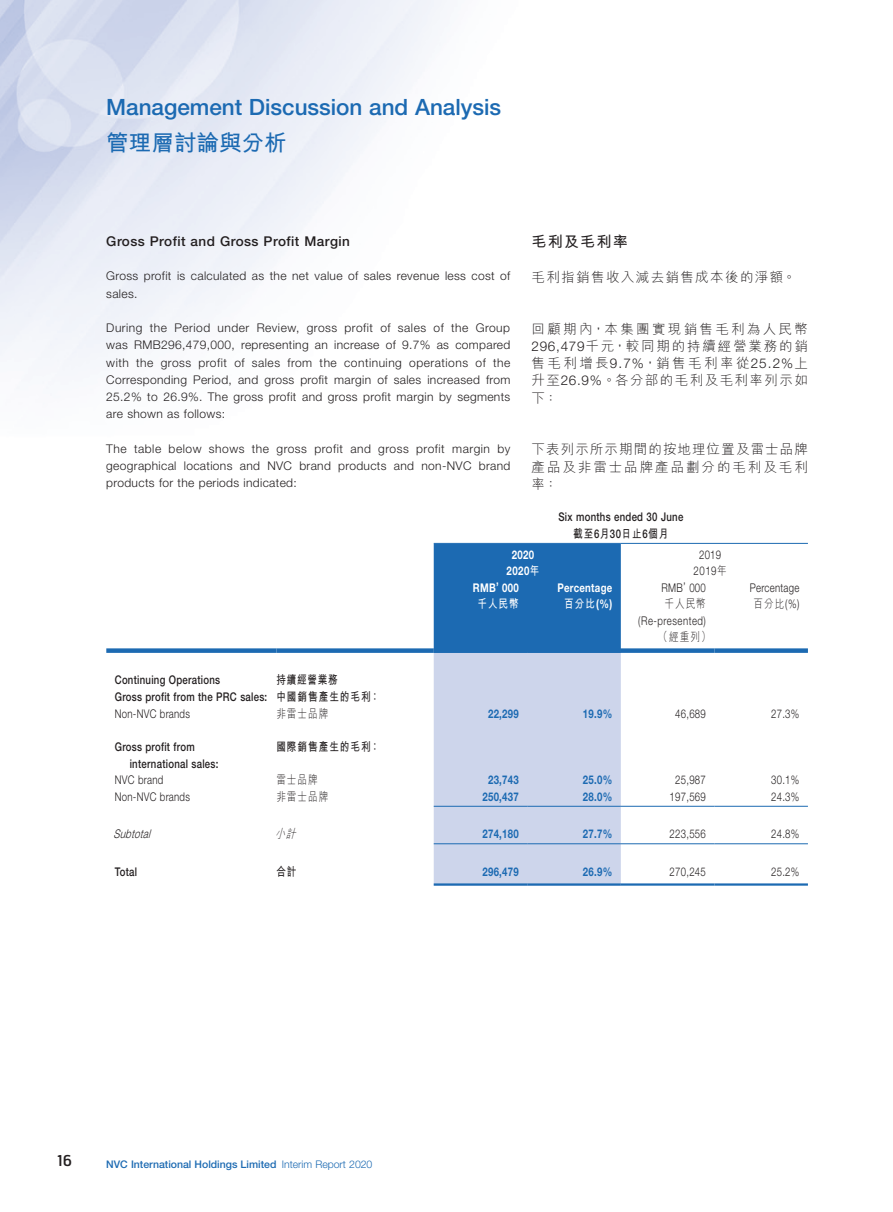
<style>
.page{position:relative;width:893px;height:1212px;background:#fff}
.page>*{position:absolute;margin:0;border:0;box-sizing:border-box;transform-origin:0 0}
.t1{font:500 22.5px "Helvetica Neue LT Std";color:#1c6ab2}
.t2{font:700 22.5px "M Hei HK";letter-spacing:.005em;color:#1c6ab2}
.C_Heading_2{font:700 15px "M Hei HK";letter-spacing:.085em;color:#231f20}
.t3{font:15px "Hermes";color:#231f20}
.C_Body_Text{font:300 13.5px/17.2px "M Hei HK";letter-spacing:.105em;color:#231f20;text-align:justify}
.Heading_2{font:500 13.5px "Helvetica Neue LT Std";letter-spacing:.035em;color:#231f20}
.Body_Text{font:300 12px/17.2px "Helvetica Neue LT Std";letter-spacing:.03em;color:#231f20;text-align:justify}
.Body_Text-2{font:300 12px "Helvetica Neue LT Std";letter-spacing:.03em;color:#231f20;scale:.8 1}
.Body_Text-3{font:500 12px/16.5px "Helvetica Neue LT Std";letter-spacing:.03em;color:#231f20;scale:.8 1}
.Body_Text-4{font:700 12px "Helvetica Neue LT Std";letter-spacing:.03em;color:#1c6ab2;scale:.8 1}
.C_Body_Text-2{font:700 12px "M Hei HK";letter-spacing:.105em;color:#231f20;scale:.8 1}
.C_Body_Text-3{font:300 12px "M Hei HK";letter-spacing:.105em;color:#231f20;scale:.8 1}
.Body_Text-5{font:700 12px "Helvetica Neue LT Std";letter-spacing:.03em;color:#fff;scale:.8 1}
.C_Body_Text-4{font:300 12px "Helvetica Neue LT Std";letter-spacing:.055em;color:#231f20;scale:.8 1}
.C_Body_Text-5{font:700 12px "M Hei HK";letter-spacing:.105em;color:#fff;scale:.8 1}
.Body_Text-6{font:italic 300 12px "Helvetica Neue LT Std";color:#231f20;scale:.8 1}
.Body_Text-7{font:700 12px "M Hei HK";letter-spacing:.08em;color:#231f20;scale:.8 1}
.C_Body_Text-6{font:700 12px "Helvetica Neue LT Std";color:#fff;scale:.8 1}
.C_Body_Text-7{font:italic 300 12px "M Hei HK";color:#231f20;scale:.8 1}
.t4{font:500 10.5px "Helvetica Neue LT Std";color:#1c6ab2}
.s1{font-family:"Helvetica Neue LT Std"}
.s2{font-family:"Helvetica Neue LT Std";font-weight:500}
.s3{font-family:"M Hei HK"}
.s4{font-weight:300}
</style>
<div class="page">
<div style="left:434px;top:544px;width:187px;height:104px;background:#1c6ab2"></div>
<div style="left:434px;top:653px;width:187px;height:230px;background:#cdd5eb"></div>
<hr style="left:434px;top:543px;width:187px;height:1px;background:#1c6ab2">
<hr style="left:621px;top:543px;width:187px;height:1px;background:#1c6ab2">
<div style="left:106px;top:648px;width:170px;height:5px;background:#1c6ab2"></div>
<div style="left:276px;top:648px;width:158px;height:5px;background:#1c6ab2"></div>
<div style="left:434px;top:648px;width:93px;height:5px;background:#1c6ab2"></div>
<div style="left:527px;top:648px;width:94px;height:5px;background:#1c6ab2"></div>
<div style="left:621px;top:648px;width:93px;height:5px;background:#1c6ab2"></div>
<div style="left:714px;top:648px;width:94px;height:5px;background:#1c6ab2"></div>
<hr style="left:434px;top:806px;width:93px;height:1px;background:#1c6ab2">
<hr style="left:527px;top:806px;width:94px;height:1px;background:#1c6ab2">
<hr style="left:621px;top:806px;width:93px;height:1px;background:#1c6ab2">
<hr style="left:714px;top:806px;width:94px;height:1px;background:#1c6ab2">
<hr style="left:434px;top:843px;width:93px;height:1px;background:#1c6ab2">
<hr style="left:527px;top:843px;width:94px;height:1px;background:#1c6ab2">
<hr style="left:621px;top:843px;width:93px;height:1px;background:#1c6ab2">
<hr style="left:714px;top:843px;width:94px;height:1px;background:#1c6ab2">
<hr style="left:434px;top:883px;width:93px;height:3px;background:#1c6ab2">
<hr style="left:527px;top:883px;width:94px;height:3px;background:#1c6ab2">
<hr style="left:621px;top:883px;width:93px;height:3px;background:#1c6ab2">
<hr style="left:714px;top:883px;width:94px;height:3px;background:#1c6ab2">
<h1 class="t1" style="left:106px;top:94px;width:396px">Management Discussion and Analysis</h1>
<h1 class="t2" style="left:106px;top:126px;width:182px">管理層討論與分析</h1>
<p class="Heading_2" style="left:106px;top:233px;width:245px">Gross Profit and Gross Profit Margin</p>
<p class="Body_Text" style="left:106px;top:267px;width:406px">Gross profit is calculated as the net value of sales revenue less cost of sales.</p>
<p class="Body_Text" style="left:106px;top:319px;width:406px">During the Period under Review, gross profit of sales of the Group was RMB296,479,000, representing an increase of 9.7% as compared with the gross profit of sales from the continuing operations of the Corresponding Period, and gross profit margin of sales increased from 25.2% to 26.9%. The gross profit and gross profit margin by segments are shown as follows:</p>
<p class="Body_Text" style="left:106px;top:440px;width:406px">The table below shows the gross profit and gross profit margin by geographical locations and NVC brand products and non-NVC brand products for the periods indicated:</p>
<p class="C_Heading_2" style="left:531px;top:231px;width:98px">毛利及毛利率</p>
<p class="C_Body_Text" style="left:531px;top:268px;width:266px">毛利指銷售收入減去銷售成本後的淨額。</p>
<p class="C_Body_Text" style="left:531px;top:320px;width:278px">回顧期內，本集團實現銷售毛利為人民幣<span class="s1">296,479</span>千元，較同期的持續經營業務的銷售毛利增長<span class="s1">9.7%</span>，銷售毛利率從<span class="s1">25.2%</span>上升至<span class="s1">26.9%</span>。各分部的毛利及毛利率列示如下：</p>
<p class="C_Body_Text" style="left:531px;top:440px;width:278px">下表列示所示期間的按地理位置及雷士品牌產品及非雷士品牌產品劃分的毛利及毛利率：</p>
<p class="Body_Text-3" style="left:558px;top:509px;width:158px">Six months ended 30 June</p>
<p class="C_Body_Text-2" style="left:573px;top:525px;width:120px">截至<span class="s2">6</span>月<span class="s2">30</span>日止<span class="s2">6</span>個月</p>
<p class="Body_Text-5" style="left:512px;top:547px;width:29px">2020</p>
<p class="Body_Text-2" style="left:699px;top:547px;width:29px">2019</p>
<p class="C_Body_Text-6" style="left:507px;top:563px;width:43px">2020<span class="s3">年</span></p>
<p class="C_Body_Text-4" style="left:694px;top:564px;width:43px">2019<span class="s3">年</span></p>
<p class="Body_Text-5" style="left:473px;top:580px;width:59px">RMB’ 000</p>
<p class="Body_Text-5" style="left:557px;top:580px;width:70px">Percentage</p>
<p class="Body_Text-2" style="left:662px;top:580px;width:57px">RMB’ 000</p>
<p class="Body_Text-2" style="left:750px;top:580px;width:63px">Percentage</p>
<p class="C_Body_Text-5" style="left:477px;top:595px;width:53px">千人民幣</p>
<p class="C_Body_Text-5" style="left:564px;top:595px;width:62px">百分比<span class="s1">(%)</span></p>
<p class="C_Body_Text-3" style="left:664px;top:598px;width:53px">千人民幣</p>
<p class="C_Body_Text-3" style="left:753px;top:598px;width:59px">百分比<span class="s1">(%)</span></p>
<p class="C_Body_Text-4" style="left:638px;top:613px;width:86px">(Re-presented)</p>
<p class="C_Body_Text-3" style="left:658px;top:631px;width:67px">（經重列）</p>
<p class="Body_Text-3" style="left:115px;top:672px;width:133px">Continuing Operations</p>
<p class="Body_Text-7" style="left:276px;top:671px;width:78px">持續經營業務</p>
<p class="Body_Text-3" style="left:115px;top:688px;width:192px">Gross profit from the PRC sales:</p>
<p class="C_Body_Text-2" style="left:276px;top:688px;width:131px">中國銷售產生的毛利：</p>
<p class="Body_Text-2" style="left:115px;top:706px;width:96px">Non-NVC brands</p>
<p class="C_Body_Text-3" style="left:276px;top:707px;width:66px">非雷士品牌</p>
<p class="Body_Text-4" style="left:488px;top:706px;width:40px">22,299</p>
<p class="Body_Text-4" style="left:583px;top:706px;width:38px">19.9%</p>
<p class="Body_Text-2" style="left:675px;top:706px;width:40px">46,689</p>
<p class="Body_Text-2" style="left:771px;top:706px;width:37px">27.3%</p>
<p class="Body_Text-3" style="left:130px;top:738px;width:112px;text-indent:-15px">Gross profit from international sales:</p>
<p class="C_Body_Text-2" style="left:276px;top:738px;width:131px">國際銷售產生的毛利：</p>
<p class="Body_Text-2" style="left:115px;top:772px;width:62px">NVC brand</p>
<p class="C_Body_Text-3" style="left:276px;top:773px;width:53px">雷士品牌</p>
<p class="Body_Text-4" style="left:488px;top:772px;width:40px">23,743</p>
<p class="Body_Text-4" style="left:583px;top:772px;width:38px">25.0%</p>
<p class="Body_Text-2" style="left:675px;top:772px;width:40px">25,987</p>
<p class="Body_Text-2" style="left:771px;top:772px;width:37px">30.1%</p>
<p class="Body_Text-2" style="left:115px;top:789px;width:96px">Non-NVC brands</p>
<p class="C_Body_Text-3" style="left:276px;top:790px;width:66px">非雷士品牌</p>
<p class="Body_Text-4" style="left:482px;top:789px;width:47px">250,437</p>
<p class="Body_Text-4" style="left:583px;top:789px;width:38px">28.0%</p>
<p class="Body_Text-2" style="left:670px;top:789px;width:47px">197,569</p>
<p class="Body_Text-2" style="left:771px;top:789px;width:37px">24.3%</p>
<p class="Body_Text-6" style="left:114px;top:826px;width:52px">Subtotal</p>
<p class="C_Body_Text-7" style="left:275px;top:827px;width:31px">小計</p>
<p class="Body_Text-4" style="left:482px;top:826px;width:47px">274,180</p>
<p class="Body_Text-4" style="left:583px;top:826px;width:38px">27.7%</p>
<p class="Body_Text-2" style="left:670px;top:826px;width:47px">223,556</p>
<p class="Body_Text-2" style="left:771px;top:826px;width:37px">24.8%</p>
<p class="Body_Text-3" style="left:115px;top:863px;width:29px">Total</p>
<p class="C_Body_Text-2" style="left:276px;top:862px;width:27px">合計</p>
<p class="Body_Text-4" style="left:482px;top:864px;width:47px">296,479</p>
<p class="Body_Text-4" style="left:583px;top:864px;width:38px">26.9%</p>
<p class="Body_Text-2" style="left:670px;top:864px;width:47px">270,245</p>
<p class="Body_Text-2" style="left:771px;top:864px;width:37px">25.2%</p>
<p class="t3" style="left:57px;top:1151px;width:17px">16</p>
<p class="t4" style="left:106px;top:1158px;width:268px">NVC International Holdings Limited <span class="s4">Interim Report 2020</span></p>
</div>
